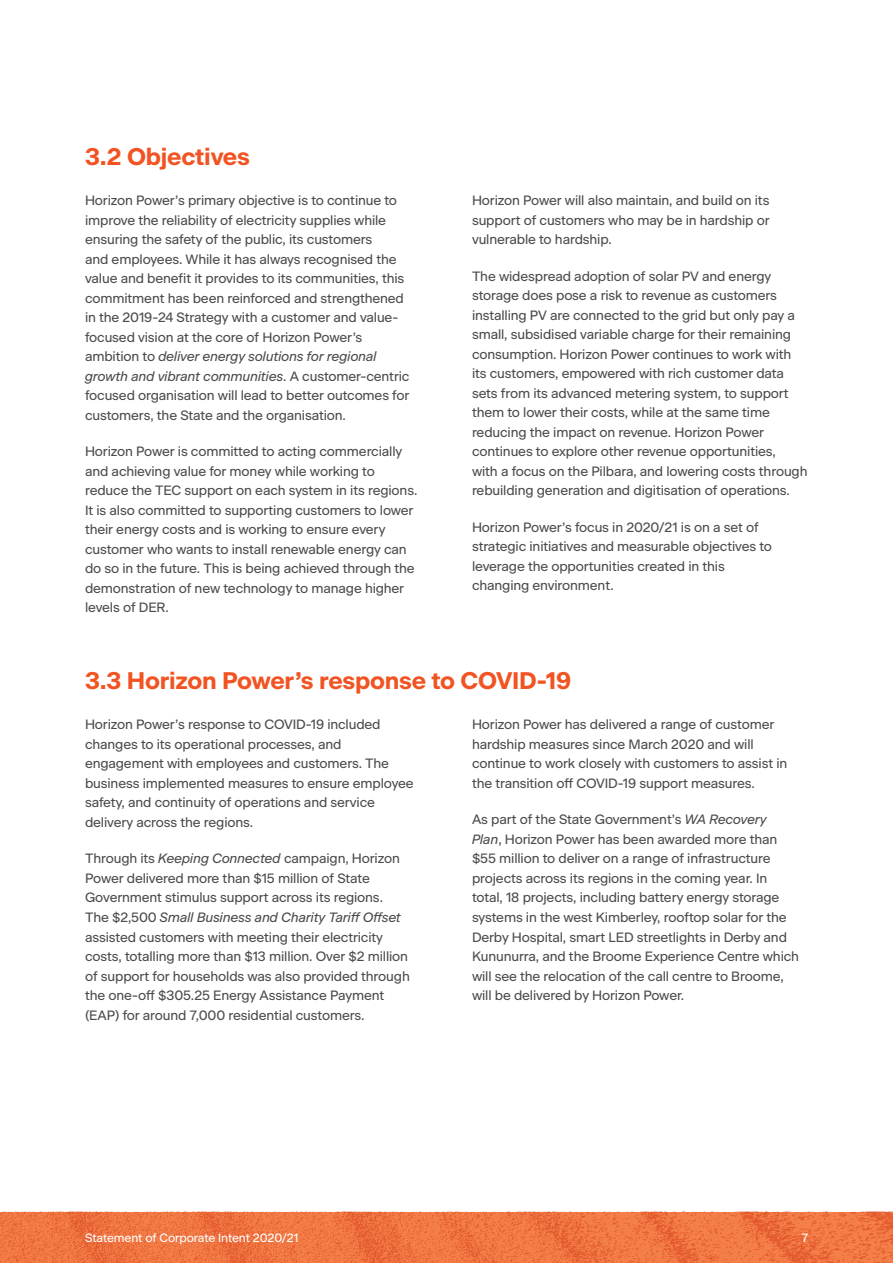
<style>
.page{position:relative;width:893px;height:1263px;background:#fff}
.page>*{position:absolute;margin:0;border:0;box-sizing:border-box;transform-origin:0 0}
.Subhead{font:700 24px "Beausite Classic";letter-spacing:-.01em;color:#f15422}
.Body_Copy{font:13.5px/19.5px "Beausite Classic";letter-spacing:-.01em;color:#4b4c4d}
.t1{font:12px "Beausite Classic";letter-spacing:-.01em;color:#fff}
.s1{font-style:italic}
</style>
<div class="page">
<img style="left:0;top:1212px;width:893px;height:51px">
<p class="Subhead" style="left:85px;top:138px;width:166px">3.2 Objectives</p>
<p class="Body_Copy" style="left:85px;top:190px;width:326px">Horizon Power’s primary objective is to continue to improve the reliability of electricity supplies while ensuring the safety of the public, its customers<br>and employees. While it has always recognised the value and benefit it provides to its communities, this commitment has been reinforced and strengthened in the 2019-24 Strategy with a customer and value&shy;focused vision at the core of Horizon Power’s ambition to <span class="s1">deliver energy solutions for regional growth and vibrant communities</span>. A customer-centric focused organisation will lead to better outcomes for customers, the State and the organisation.</p>
<p class="Body_Copy" style="left:85px;top:441px;width:334px">Horizon Power is committed to acting commercially and achieving value for money while working to reduce the TEC support on each system in its regions.<br>It is also committed to supporting customers to lower their energy costs and is working to ensure every customer who wants to install renewable energy can do so in the future. This is being achieved through the demonstration of new technology to manage higher levels of DER.</p>
<p class="Body_Copy" style="left:472px;top:190px;width:299px;text-align:justify">Horizon Power will also maintain, and build on its support of customers who may be in hardship or vulnerable to hardship.</p>
<p class="Body_Copy" style="left:472px;top:265px;width:337px">The widespread adoption of solar PV and energy storage does pose a risk to revenue as customers installing PV are connected to the grid but only pay a small, subsidised variable charge for their remaining consumption. Horizon Power continues to work with its customers, empowered with rich customer data sets from its advanced metering system, to support them to lower their costs, while at the same time reducing the impact on revenue. Horizon Power continues to explore other revenue opportunities,<br>with a focus on the Pilbara, and lowering costs through rebuilding generation and digitisation of operations.</p>
<p class="Body_Copy" style="left:472px;top:516px;width:302px">Horizon Power’s focus in 2020/21 is on a set of strategic initiatives and measurable objectives to leverage the opportunities created in this changing environment.</p>
<p class="Subhead" style="left:85px;top:662px;width:488px">3.3 Horizon Power’s response to COVID-19</p>
<p class="Body_Copy" style="left:85px;top:714px;width:330px">Horizon Power’s response to COVID-19 included changes to its operational processes, and engagement with employees and customers. The business implemented measures to ensure employee safety, and continuity of operations and service delivery across the regions.</p>
<p class="Body_Copy" style="left:85px;top:848px;width:326px">Through its <span class="s1">Keeping Connected</span> campaign, Horizon Power delivered more than $15 million of State Government stimulus support across its regions.<br>The $2,500 <span class="s1">Small Business and Charity Tariff Offset </span>assisted customers with meeting their electricity costs, totalling more than $13 million. Over $2 million of support for households was also provided through the one-off $305.25 Energy Assistance Payment (EAP) for around 7,000 residential customers.</p>
<p class="Body_Copy" style="left:472px;top:714px;width:317px">Horizon Power has delivered a range of customer hardship measures since March 2020 and will continue to work closely with customers to assist in the transition off COVID-19 support measures.</p>
<p class="Body_Copy" style="left:472px;top:809px;width:329px">As part of the State Government’s <span class="s1">WA Recovery Plan</span>, Horizon Power has been awarded more than $55 million to deliver on a range of infrastructure projects across its regions in the coming year. In total, 18 projects, including battery energy storage systems in the west Kimberley, rooftop solar for the Derby Hospital, smart LED streetlights in Derby and Kununurra, and the Broome Experience Centre which will see the relocation of the call centre to Broome, will be delivered by Horizon Power.</p>
<p class="t1" style="left:85px;top:1228px;width:215px">Statement of Corporate Intent 2020/21</p>
<p class="t1" style="left:802px;top:1228px;width:8px">7</p>
</div>
